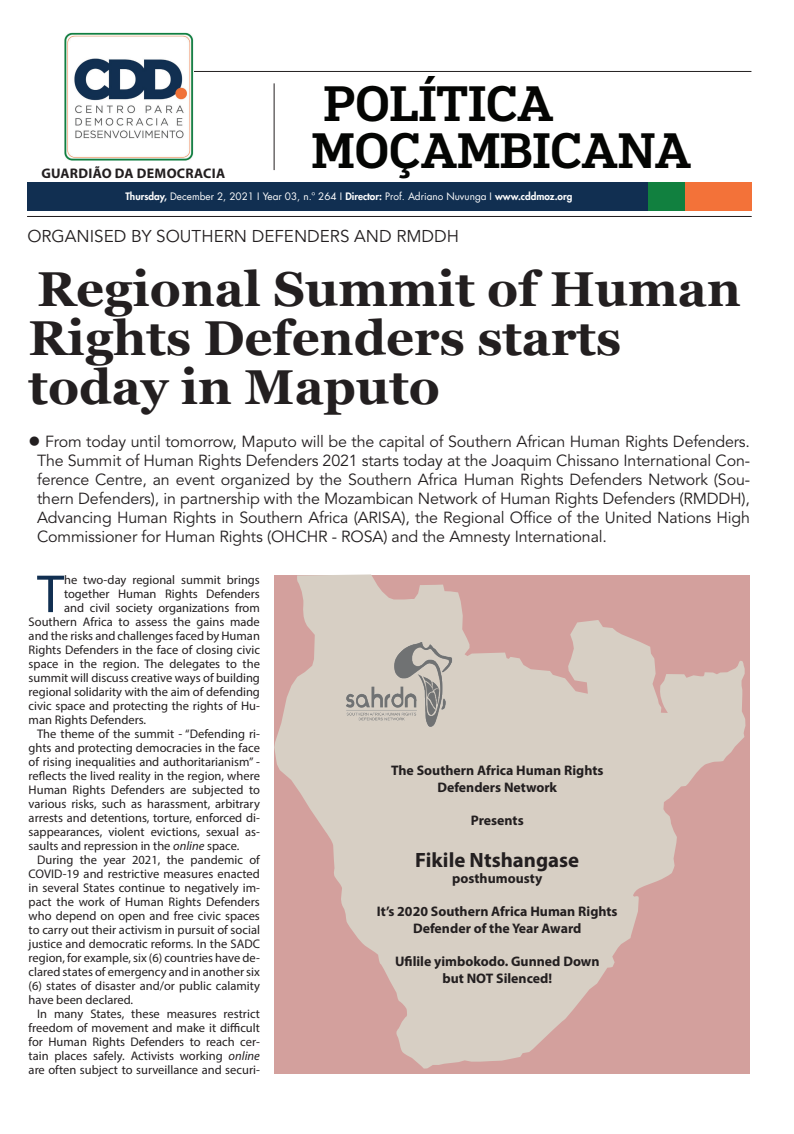
<style>
.page{position:relative;width:794px;height:1134px;background:#fff}
.page>*{position:absolute;margin:0;border:0;box-sizing:border-box;transform-origin:0 0}
.t1{font:54px "Myriad Pro";color:#112f51}
.t2{font:700 49px/49px "Georgia";color:#231f20}
.t3{font:500 47px "Popular";color:#040503}
.t4{font:700 20.8px "Myriad Pro";color:#231f20}
.t5{font:17px "Avenir LT Std";color:#231f20}
.t6{font:16px/19px "Avenir LT Std";letter-spacing:-.01em;color:#231f20;text-align:justify}
.t7{font:700 13.9px/16.6px "Myriad Pro";color:#231f20;text-align:center}
.t8{font:700 13.9px "Myriad Pro";letter-spacing:.02em;color:#231f20}
.t9{font:12.5px "Myriad Pro";color:#231f20}
.t10{font:10px "Futura LT";color:#fff}
.s1{font-weight:800}
.s2{font-style:italic}
</style>
<div class="page">
<hr style="left:82px;top:71px;width:669px;height:1px;background:#231f20">
<hr style="left:274px;top:83px;width:1px;height:87px;background:#231f20">
<img style="left:65px;top:32px;width:128px;height:128px">
<hr style="left:27px;top:216px;width:724px;height:1px;background:#231f20">
<div style="left:274px;top:575px;width:476px;height:499px;background:#d3a09d"></div>
<svg style="left:274px;top:575px;width:471px;height:493px;fill:#d7cfc4"></svg>
<img style="left:316px;top:630px;width:166px;height:99px">
<div style="left:27px;top:182px;width:724px;height:29px;background:#112f51"></div>
<div style="left:648px;top:182px;width:103px;height:29px;background:#f37239"></div>
<div style="left:648px;top:182px;width:37px;height:29px;background:#11803f"></div>
<p class="t8" style="left:41px;top:164px;width:185px">GUARDIÃO DA DEMOCRACIA</p>
<h3 class="t3" style="left:324px;top:72px;width:232px">POLÍTICA</h3>
<h3 class="t3" style="left:312px;top:119px;width:381px">MOÇAMBICANA</h3>
<p class="t10" style="left:125px;top:190px;width:448px"><span class="s1">Thursday,</span> December 2, 2021 I Year 03, n.º 264 I <span class="s1">Director:</span> Prof. Adriano Nuvunga I <span class="s1">www.cddmoz.org</span></p>
<h3 class="t5" style="left:27px;top:227px;width:433px">ORGANISED BY SOUTHERN DEFENDERS AND RMDDH</h3>
<h2 class="t2" style="left:29px;top:264px;width:714px">Regional Summit of Human<br>Rights Defenders starts today in Maputo</h2>
<p class="t6" style="left:37px;top:432px;width:714px;text-indent:-9px">● From today until tomorrow, Maputo will be the capital of Southern African Human Rights Defenders.<br>The Summit of Human Rights Defenders 2021 starts today at the Joaquim Chissano International Con&shy;ference Centre, an event organized by the Southern Africa Human Rights Defenders Network (Sou&shy;thern Defenders), in partnership with the Mozambican Network of Human Rights Defenders (RMDDH), Advancing Human Rights in Southern Africa (ARISA), the Regional Office of the United Nations High Commissioner for Human Rights (OHCHR - ROSA) and the Amnesty International.</p>
<h1 class="t1" style="left:37px;top:561px;width:28px">T</h1>
<p class="t9" style="left:64px;top:572px;width:197px">he two-day regional summit brings</p>
<p class="t9" style="left:64px;top:586px;width:197px">together Human Rights Defenders</p>
<p class="t9" style="left:64px;top:600px;width:197px">and civil society organizations from</p>
<p class="t9" style="left:29px;top:614px;width:233px">Southern Africa to assess the gains made</p>
<p class="t9" style="left:29px;top:628px;width:233px">and the risks and challenges faced by Human</p>
<p class="t9" style="left:29px;top:642px;width:233px">Rights Defenders in the face of closing civic</p>
<p class="t9" style="left:29px;top:656px;width:233px">space in the region. The delegates to the</p>
<p class="t9" style="left:29px;top:670px;width:233px">summit will discuss creative ways of building</p>
<p class="t9" style="left:29px;top:684px;width:233px">regional solidarity with the aim of defending</p>
<p class="t9" style="left:29px;top:698px;width:233px">civic space and protecting the rights of Hu-</p>
<p class="t9" style="left:29px;top:712px;width:119px">man Rights Defenders.</p>
<p class="t9" style="left:37px;top:726px;width:224px">The theme of the summit - “Defending ri-</p>
<p class="t9" style="left:29px;top:740px;width:233px">ghts and protecting democracies in the face</p>
<p class="t9" style="left:29px;top:754px;width:233px">of rising inequalities and authoritarianism” -</p>
<p class="t9" style="left:29px;top:768px;width:233px">reflects the lived reality in the region, where</p>
<p class="t9" style="left:29px;top:782px;width:233px">Human Rights Defenders are subjected to</p>
<p class="t9" style="left:29px;top:796px;width:233px">various risks, such as harassment, arbitrary</p>
<p class="t9" style="left:29px;top:810px;width:233px">arrests and detentions, torture, enforced di-</p>
<p class="t9" style="left:29px;top:824px;width:233px">sappearances, violent evictions, sexual as-</p>
<p class="t9" style="left:29px;top:838px;width:212px">saults and repression in the <span class="s2">online</span> space.</p>
<p class="t9" style="left:37px;top:852px;width:224px">During the year 2021, the pandemic of</p>
<p class="t9" style="left:29px;top:866px;width:233px">COVID-19 and restrictive measures enacted</p>
<p class="t9" style="left:29px;top:880px;width:233px">in several States continue to negatively im-</p>
<p class="t9" style="left:29px;top:894px;width:233px">pact the work of Human Rights Defenders</p>
<p class="t9" style="left:29px;top:908px;width:233px">who depend on open and free civic spaces</p>
<p class="t9" style="left:29px;top:922px;width:233px">to carry out their activism in pursuit of social</p>
<p class="t9" style="left:29px;top:936px;width:233px">justice and democratic reforms. In the SADC</p>
<p class="t9" style="left:29px;top:950px;width:233px">region, for example, six (6) countries have de-</p>
<p class="t9" style="left:29px;top:964px;width:233px">clared states of emergency and in another six</p>
<p class="t9" style="left:29px;top:978px;width:233px">(6) states of disaster and/or public calamity</p>
<p class="t9" style="left:29px;top:992px;width:106px">have been declared.</p>
<p class="t9" style="left:37px;top:1006px;width:224px">In many States, these measures restrict</p>
<p class="t9" style="left:29px;top:1020px;width:233px">freedom of movement and make it difficult</p>
<p class="t9" style="left:29px;top:1034px;width:233px">for Human Rights Defenders to reach cer-</p>
<p class="t9" style="left:29px;top:1048px;width:233px">tain places safely. Activists working <span class="s2">online</span></p>
<p class="t9" style="left:29px;top:1062px;width:233px">are often subject to surveillance and securi-</p>
<p class="t7" style="left:391px;top:761px;width:214px">The Southern Africa Human Rights<br>Defenders Network</p>
<p class="t7" style="left:471px;top:811px;width:54px">Presents</p>
<h3 class="t4" style="left:415px;top:846px;width:165px">Fikile Ntshangase</h3>
<p class="t7" style="left:452px;top:870px;width:92px">posthumousty</p>
<p class="t7" style="left:377px;top:903px;width:242px">It’s 2020 Southern Africa Human Rights<br>Defender of the Year Award</p>
<p class="t7" style="left:395px;top:953px;width:206px">Ufilile yimbokodo. Gunned Down but NOT Silenced!</p>
</div>
